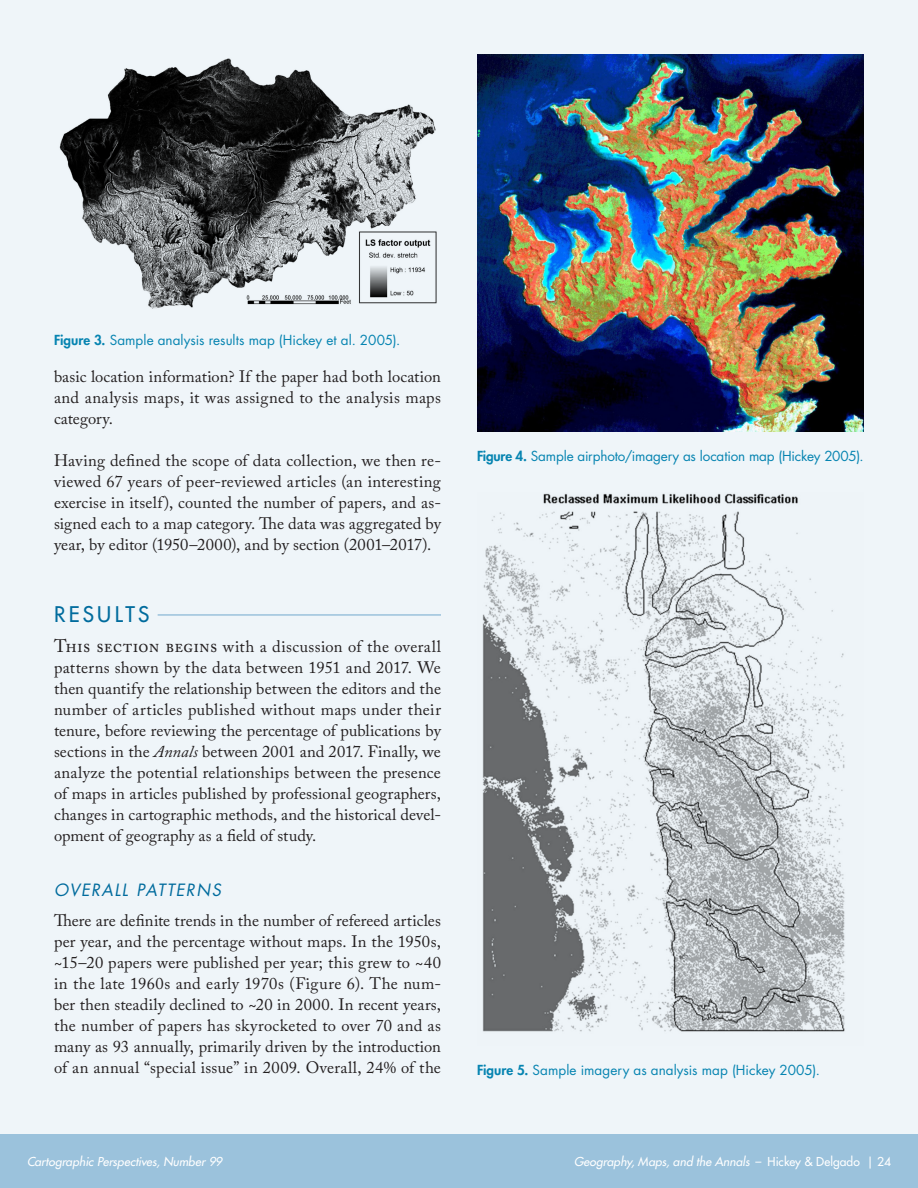
<style>
.page{position:relative;width:918px;height:1188px;background:#fff}
.page>*{position:absolute;margin:0;border:0;box-sizing:border-box;transform-origin:0 0}
.Greater_Header{font:500 21px "Futura Std";letter-spacing:.155em;color:#006b9d}
.Main_Body_Text{font:16.5px/21px "Adobe Caslon Pro";letter-spacing:.015em;color:#231f20;text-align:justify}
.Lesser_Header{font:italic 16.5px "Futura Std";letter-spacing:.085em;color:#006b9d}
.Figure_Caption{font:13.5px "Futura Std";letter-spacing:-.005em;color:#0684b1}
.t1{font:italic 500 12px "Futura Std";letter-spacing:.005em;color:#fff}
.s1{font-weight:800}
.s2{font-size:18px}
.s3{font-style:italic}
.s4{font-style:normal}
</style>
<div class="page">
<div style="left:0;top:1134px;width:918px;height:54px;background:#9bc2dc"></div>
<div style="left:0;top:0;width:918px;height:1134px;background:#eff5f9"></div>
<hr style="left:54px;top:614px;width:387px;height:2px;background:#9bc2dc">
<hr style="left:54px;top:613px;width:104px;height:3px;background:#eff5f9">
<img style="left:59px;top:58px;width:378px;height:251px">
<img style="left:477px;top:54px;width:387px;height:378px">
<img style="left:482px;top:493px;width:363px;height:539px">
<p class="Figure_Caption" style="left:54px;top:332px;width:348px"><span class="s1">Figure 3.</span> Sample analysis results map (Hickey et al. 2005).</p>
<p class="Main_Body_Text" style="left:54px;top:365px;width:389px">basic location information? If the paper had both location and analysis maps, it was assigned to the analysis maps category.</p>
<p class="Main_Body_Text" style="left:54px;top:449px;width:389px">Having defined the scope of data collection, we then re&shy;viewed 67 years of peer-reviewed articles (an interesting exercise in itself), counted the number of papers, and as&shy;signed each to a map category. The data was aggregated by year, by editor (1950–2000), and by section (2001–2017).</p>
<p class="Greater_Header" style="left:54px;top:601px;width:97px">RESULTS</p>
<p class="Main_Body_Text" style="left:54px;top:635px;width:389px"><span class="s2">This section begins</span> with a discussion of the overall patterns shown by the data between 1951 and 2017. We then quantify the relationship between the editors and the number of articles published without maps under their tenure, before reviewing the percentage of publications by sections in the <span class="s3">Annals</span> between 2001 and 2017. Finally, we analyze the potential relationships between the presence of maps in articles published by professional geographers, changes in cartographic methods, and the historical devel&shy;opment of geography as a field of study.</p>
<p class="Lesser_Header" style="left:54px;top:880px;width:168px">OVERALL PATTERNS</p>
<p class="Main_Body_Text" style="left:54px;top:910px;width:389px">There are definite trends in the number of refereed articles per year, and the percentage without maps. In the 1950s, ~15–20 papers were published per year; this grew to ~40 in the late 1960s and early 1970s (Figure 6). The num&shy;ber then steadily declined to ~20 in 2000. In recent years, the number of papers has skyrocketed to over 70 and as many as 93 annually, primarily driven by the introduction of an annual “special issue” in 2009. Overall, 24% of the</p>
<p class="Figure_Caption" style="left:477px;top:448px;width:388px"><span class="s1">Figure 4.</span> Sample airphoto/imagery as location map (Hickey 2005).</p>
<p class="Figure_Caption" style="left:477px;top:1061px;width:345px"><span class="s1">Figure 5.</span> Sample imagery as analysis map (Hickey 2005).</p>
<p class="t1" style="left:27px;top:1154px;width:197px">Cartographic Perspectives, Number 99</p>
<p class="t1" style="left:574px;top:1154px;width:318px">Geography, Maps, and the Annals <span class="s4">– Hickey &amp; Delgado | 24</span></p>
</div>
